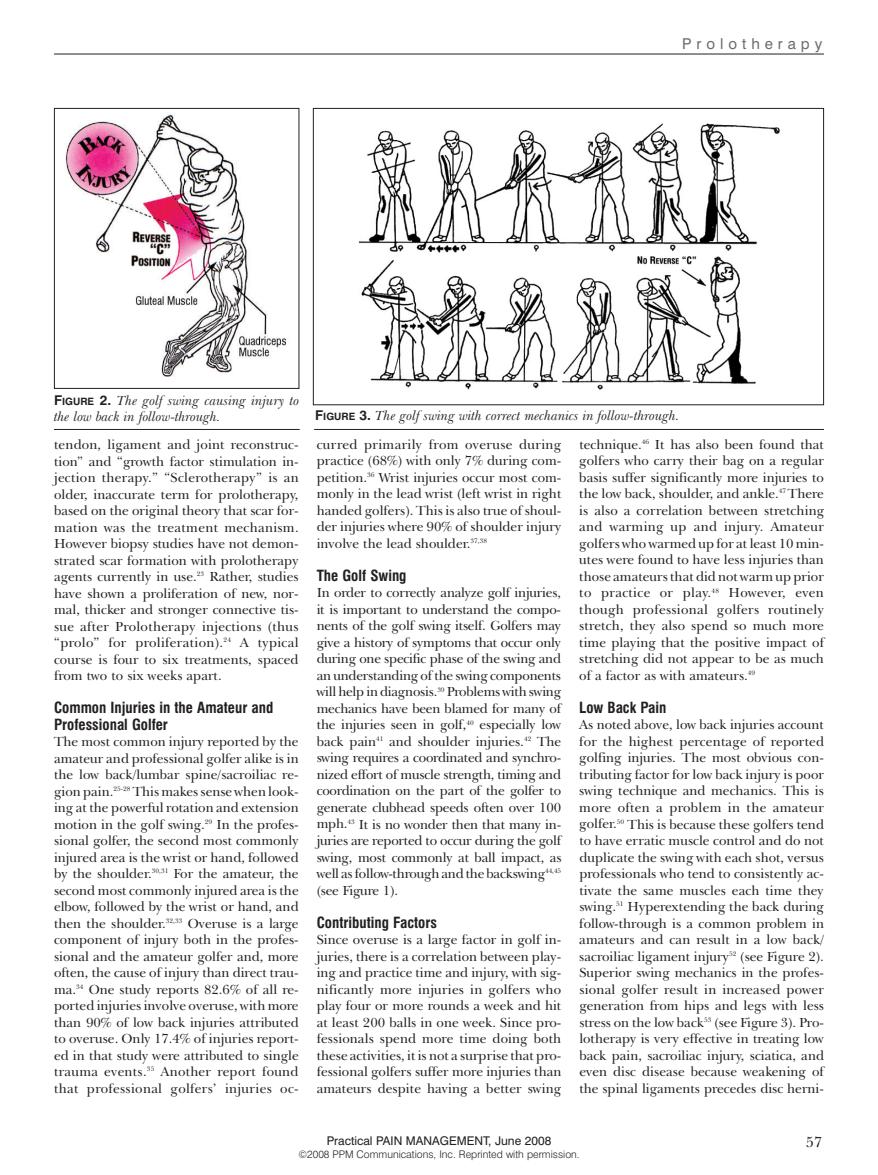
<style>
.page{position:relative;width:878px;height:1175px;background:#fff}
.page>*{position:absolute;margin:0;border:0;box-sizing:border-box;transform-origin:0 0}
.t1{font:700 condensed 15px/16.5px "Swiss 721 BT";color:#231f20}
.t2{font:15px "Swiss 721 BT";letter-spacing:.33em;color:#6c6d70}
.t3{font:15px "New Baskerville IT Cby BT";color:#231f20}
.t4{font:13.5px/16.5px "New Baskerville IT Cby BT";color:#231f20;text-align:justify}
.t5{font:italic 13.5px/16.4px "New Baskerville IT Cby BT";color:#231f20}
.t6{font:12px "Swiss 721 BT";color:#231f20}
.t7{font:300 10.5px "Swiss 721 BT";color:#231f20}
.s1{font-family:"Swiss 721 BT";font-weight:700;font-style:normal}
.s2{font-family:"Swiss 721 BT";font-weight:700;font-style:normal;font-size:10.2px}
</style>
<div class="page">
<hr style="left:54px;top:54px;width:770px;height:1px;background:#231f20">
<img style="left:65px;top:114px;width:221px;height:263px">
<div style="left:54px;top:108px;width:245px;height:281px;border:1px solid #231f20"></div>
<img style="left:359px;top:123px;width:421px;height:267px">
<div style="left:313px;top:108px;width:510px;height:297px;border:1px solid #231f20"></div>
<hr style="left:54px;top:429px;width:246px;height:1px;background:#231f20">
<hr style="left:314px;top:429px;width:510px;height:1px;background:#231f20">
<p class="t2" style="left:682px;top:38px;width:142px">Prolotherapy</p>
<p class="t5" style="left:54px;top:394px;width:247px"><span class="s1">F</span><span class="s2">IGURE</span> <span class="s1">2.</span> The golf swing causing injury to the low back in follow-through.</p>
<p class="t4" style="left:54px;top:438px;width:246px">tendon, ligament and joint reconstruc&shy;tion” and “growth factor stimulation in&shy;jection therapy.” “Sclerotherapy” is an older, inaccurate term for prolotherapy, based on the original theory that scar for&shy;mation was the treatment mechanism.<br>However biopsy studies have not demon&shy;strated scar formation with prolotherapy agents currently in use.<sup>23</sup> Rather, studies have shown a proliferation of new, nor&shy;mal, thicker and stronger connective tis&shy;sue after Prolotherapy injections (thus “prolo” for proliferation).<sup>24</sup> A typical course is four to six treatments, spaced from two to six weeks apart.</p>
<p class="t1" style="left:54px;top:700px;width:221px">Common Injuries in the Amateur and<br>Professional Golfer</p>
<p class="t4" style="left:54px;top:735px;width:246px">The most common injury reported by the amateur and professional golfer alike is in the low back/lumbar spine/sacroiliac re&shy;gion pain.<sup>25-28</sup> This makes sense when look&shy;ing at the powerful rotation and extension motion in the golf swing.<sup>29</sup> In the profes&shy;sional golfer, the second most commonly injured area is the wrist or hand, followed by the shoulder.<sup>30,31</sup> For the amateur, the second most commonly injured area is the elbow, followed by the wrist or hand, and then the shoulder.<sup>32,33</sup> Overuse is a large component of injury both in the profes&shy;sional and the amateur golfer and, more often, the cause of injury than direct trau&shy;ma.<sup>34</sup> One study reports 82.6% of all re&shy;ported injuries involve overuse, with more than 90% of low back injuries attributed to overuse. Only 17.4% of injuries report&shy;ed in that study were attributed to single trauma events.<sup>35</sup> Another report found that professional golfers’ injuries oc-</p>
<p class="t5" style="left:315px;top:409px;width:366px"><span class="s1">F</span><span class="s2">IGURE</span> <span class="s1">3.</span> The golf swing with correct mechanics in follow-through.</p>
<p class="t4" style="left:316px;top:437px;width:246px">curred primarily from overuse during practice (68%) with only 7% during com&shy;petition.<sup>36</sup> Wrist injuries occur most com&shy;monly in the lead wrist (left wrist in right handed golfers). This is also true of shoul&shy;der injuries where 90% of shoulder injury involve the lead shoulder.<sup>37,38</sup></p>
<p class="t1" style="left:316px;top:568px;width:91px">The Golf Swing</p>
<p class="t4" style="left:316px;top:586px;width:246px">In order to correctly analyze golf injuries, it is important to understand the compo&shy;nents of the golf swing itself. Golfers may give a history of symptoms that occur only during one specific phase of the swing and an understanding of the swing components will help in diagnosis.<sup>39</sup> Problems with swing mechanics have been blamed for many of the injuries seen in golf,<sup>40</sup> especially low back pain<sup>41</sup> and shoulder injuries.<sup>42</sup> The swing requires a coordinated and synchro&shy;nized effort of muscle strength, timing and coordination on the part of the golfer to generate clubhead speeds often over 100 mph.<sup>43</sup> It is no wonder then that many in&shy;juries are reported to occur during the golf swing, most commonly at ball impact, as well as follow-through and the backswing<sup>44,45 </sup>(see Figure 1).</p>
<p class="t1" style="left:316px;top:915px;width:122px">Contributing Factors</p>
<p class="t4" style="left:316px;top:932px;width:246px">Since overuse is a large factor in golf in&shy;juries, there is a correlation between play&shy;ing and practice time and injury, with sig&shy;nificantly more injuries in golfers who play four or more rounds a week and hit at least 200 balls in one week. Since pro&shy;fessionals spend more time doing both these activities, it is not a surprise that pro&shy;fessional golfers suffer more injuries than amateurs despite having a better swing</p>
<p class="t4" style="left:579px;top:437px;width:246px">technique.<sup>46</sup> It has also been found that golfers who carry their bag on a regular basis suffer significantly more injuries to the low back, shoulder, and ankle.<sup>47</sup> There is also a correlation between stretching and warming up and injury. Amateur golfers who warmed up for at least 10 min&shy;utes were found to have less injuries than those amateurs that did not warm up prior to practice or play.<sup>48</sup> However, even though professional golfers routinely stretch, they also spend so much more time playing that the positive impact of stretching did not appear to be as much of a factor as with amateurs.<sup>49</sup></p>
<p class="t1" style="left:579px;top:700px;width:88px">Low Back Pain</p>
<p class="t4" style="left:579px;top:718px;width:246px">As noted above, low back injuries account for the highest percentage of reported golfing injuries. The most obvious con&shy;tributing factor for low back injury is poor swing technique and mechanics. This is more often a problem in the amateur golfer.<sup>50</sup> This is because these golfers tend to have erratic muscle control and do not duplicate the swing with each shot, versus professionals who tend to consistently ac&shy;tivate the same muscles each time they swing.<sup>51</sup> Hyperextending the back during follow-through is a common problem in amateurs and can result in a low back/ sacroiliac ligament injury<sup>52</sup> (see Figure 2).<br>Superior swing mechanics in the profes&shy;sional golfer result in increased power generation from hips and legs with less stress on the low back<sup>53</sup> (see Figure 3). Pro&shy;lotherapy is very effective in treating low back pain, sacroiliac injury, sciatica, and even disc disease because weakening of the spinal ligaments precedes disc herni-</p>
<p class="t6" style="left:326px;top:1135px;width:226px">Practical PAIN MANAGEMENT, June 2008</p>
<p class="t3" style="left:806px;top:1136px;width:18px">57</p>
<p class="t7" style="left:298px;top:1150px;width:283px">©2008 PPM Communications, Inc. Reprinted with permission.</p>
</div>
